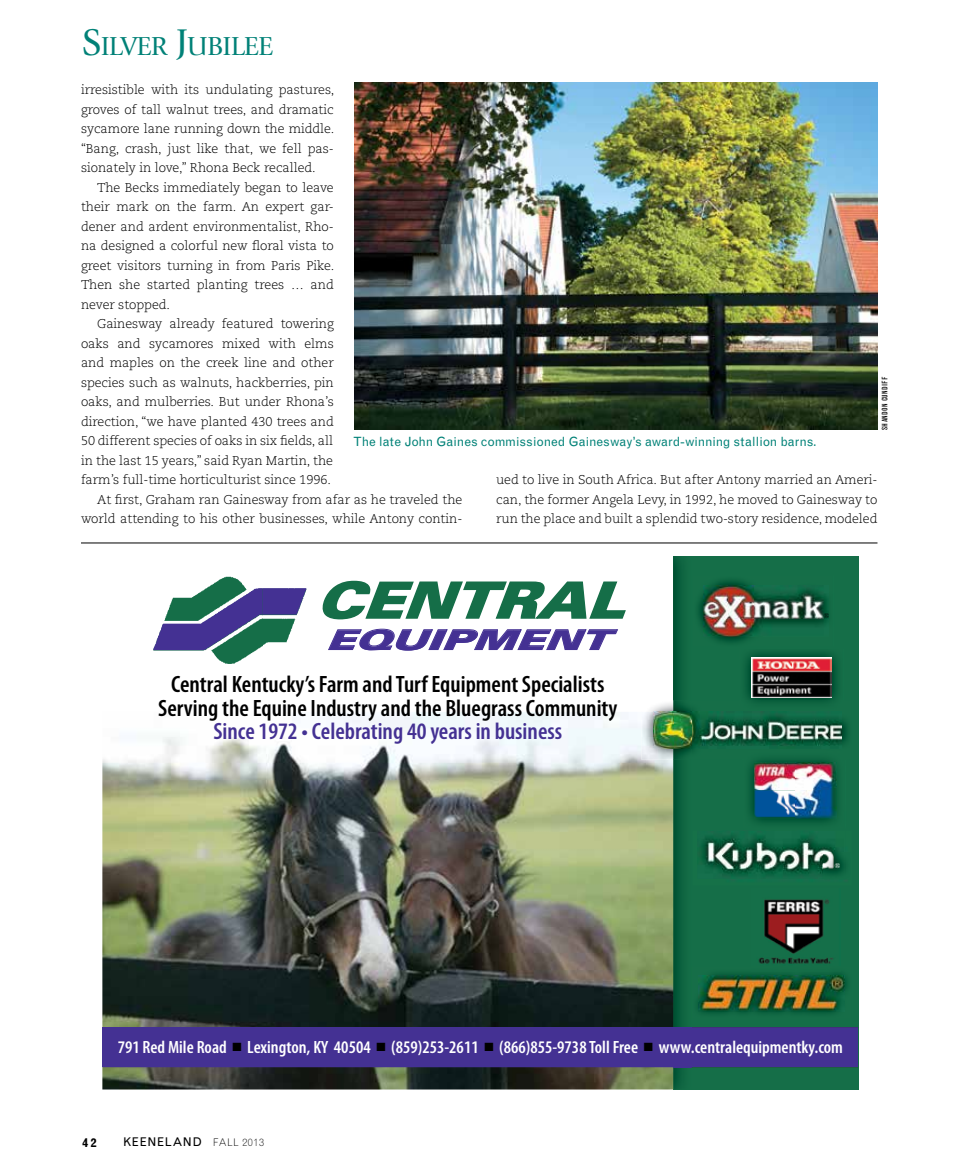
<style>
.page{position:relative;width:972px;height:1175px;background:#fff}
.page>*{position:absolute;margin:0;border:0;box-sizing:border-box;transform-origin:0 0}
.t1{font:italic 900 49.5px "Univers LT Std";color:#156e48;scale:1.22 1}
.t2{font:italic 900 27.45px "Univers LT Std";color:#443193;scale:1.57 1}
.t3{font:27.15px "Giovanni Std";letter-spacing:-.03em;color:#008177}
.t4{font:600 condensed 23.7px/23.7px "Myriad Pro";color:#000;text-align:center}
.t5{font:600 condensed 23.7px "Myriad Pro";color:#443193}
.t6{font:600 condensed 17.85px "Myriad Pro";color:#fff}
.t7{font:300 12.75px/19.5px "Caecilia LT Std";letter-spacing:-.005em;color:#000;text-align:justify}
.t8{font:12.75px "Grotesque MT Std";letter-spacing:-.005em;color:#008177}
.t9{font:12px "Grotesque MT Std";letter-spacing:.05em;color:#000}
.t10{font:700 12px "Grotesque MT Std";color:#000}
.t11{font:condensed 7.5px "Grotesque MT Std";letter-spacing:.04em;color:#000}
.t12{font:7.35px "Times";color:#fff}
.t13{font:7.35px "Times";color:#000}
.s1{font-size:38.7px}
.s2{color:#000}
.s3{font-weight:300;font-size:10.5px}
</style>
<div class="page">
<div style="left:653px;top:556px;width:205px;height:533px;background:#156e48"></div>
<img style="left:673px;top:556px;width:9px;height:533px">
<div style="left:102px;top:556px;width:571px;height:533px;background:#fff"></div>
<img style="left:102px;top:712px;width:571px;height:377px">
<div style="left:102px;top:1027px;width:756px;height:40px;background:#443193"></div>
<img style="left:698px;top:580px;width:131px;height:63px">
<img style="left:703px;top:586px;width:125px;height:50px">
<img style="left:745px;top:652px;width:93px;height:48px">
<img style="left:752px;top:657px;width:79px;height:40px">
<img style="left:758px;top:899px;width:75px;height:65px">
<img style="left:642px;top:700px;width:206px;height:59px">
<img style="left:653px;top:712px;width:189px;height:36px">
<svg style="left:653px;top:712px;width:20px;height:1px"></svg>
<img style="left:697px;top:973px;width:151px;height:41px">
<img style="left:699px;top:975px;width:145px;height:36px">
<img style="left:743px;top:752px;width:103px;height:71px">
<img style="left:754px;top:762px;width:83px;height:56px">
<img style="left:701px;top:835px;width:137px;height:41px">
<img style="left:824px;top:852px;width:21px;height:24px">
<img style="left:210px;top:576px;width:86px;height:88px">
<img style="left:153px;top:586px;width:109px;height:67px">
<img style="left:262px;top:586px;width:45px;height:31px">
<svg style="left:322px;top:580px;width:304px;height:40px"></svg>
<svg style="left:328px;top:628px;width:290px;height:23px"></svg>
<svg style="left:692px;top:1027px;width:166px;height:1px"></svg>
<svg style="left:102px;top:1067px;width:756px;height:1px"></svg>
<hr style="left:81px;top:542px;width:797px;height:1px;background:#000">
<img style="left:354px;top:82px;width:523px;height:348px">
<h3 class="t3" style="left:82px;top:31px;width:193px"><span class="s1">S</span>ILVER <span class="s1">J</span>UBILEE</h3>
<p class="t7" style="left:81px;top:80px;width:255px">irresistible with its undulating pastures, groves of tall walnut trees, and dramatic sycamore lane running down the middle. “Bang, crash, just like that, we fell pas&shy;sionately in love,” Rhona Beck recalled.</p>
<p class="t7" style="left:81px;top:178px;width:255px;text-indent:16px">The Becks immediately began to leave their mark on the farm. An expert gar&shy;dener and ardent environmentalist, Rho&shy;na designed a colorful new floral vista to greet visitors turning in from Paris Pike.<br>Then she started planting trees … and never stopped.</p>
<p class="t7" style="left:97px;top:314px;width:238px">Gainesway already featured towering</p>
<p class="t7" style="left:81px;top:334px;width:254px">oaks and sycamores mixed with elms</p>
<p class="t7" style="left:81px;top:353px;width:254px">and maples on the creek line and other</p>
<p class="t7" style="left:81px;top:373px;width:254px">species such as walnuts, hackberries, pin</p>
<p class="t7" style="left:81px;top:392px;width:254px">oaks, and mulberries. But under Rhona’s</p>
<p class="t7" style="left:81px;top:412px;width:254px">direction, “we have planted 430 trees and</p>
<p class="t7" style="left:81px;top:431px;width:254px">50 different species of oaks in six fields, all</p>
<p class="t7" style="left:81px;top:451px;width:254px">in the last 15 years,” said Ryan Martin, the</p>
<p class="t7" style="left:81px;top:470px;width:251px">farm’s full-time horticulturist since 1996.</p>
<p class="t7" style="left:97px;top:490px;width:367px">At first, Graham ran Gainesway from afar as he traveled the</p>
<p class="t7" style="left:81px;top:509px;width:383px">world attending to his other businesses, while Antony contin-</p>
<p class="t11" style="left:880px;top:430px;width:55px;rotate:-90deg">Shandon Cundiff</p>
<p class="t8" style="left:353px;top:434px;width:465px">The late John Gaines commissioned Gainesway’s award-winning stallion barns.</p>
<p class="t7" style="left:496px;top:470px;width:383px">ued to live in South Africa. But after Antony married an Ameri&shy;can, the former Angela Levy, in 1992, he moved to Gainesway to run the place and built a splendid two-story residence, modeled</p>
<h1 class="t1" style="left:315px;top:572px;width:254px">CENTRAL</h1>
<h2 class="t2" style="left:326px;top:624px;width:182px">EQUIPMENT</h2>
<h3 class="t4" style="left:158px;top:674px;width:461px">Central Kentucky’s Farm and Turf Equipment Specialists<br>Serving the Equine Industry and the Bluegrass Community</h3>
<h3 class="t5" style="left:213px;top:722px;width:350px">Since 1972 • Celebrating 40 years in business</h3>
<p class="t13" style="left:824px;top:611px;width:7px">®</p>
<p class="t12" style="left:835px;top:861px;width:7px">®</p>
<h3 class="t6" style="left:118px;top:1040px;width:727px">791 Red Mile Road <span class="s2">■</span> Lexington, KY 40504 <span class="s2">■</span> (859)253-2611 <span class="s2">■</span> (866)855-9738 Toll Free <span class="s2">■</span> www.centralequipmentky.com</h3>
<p class="t10" style="left:82px;top:1135px;width:16px">42</p>
<p class="t9" style="left:123px;top:1135px;width:143px">KEENELAND <span class="s3">fall 2013</span></p>
</div>
